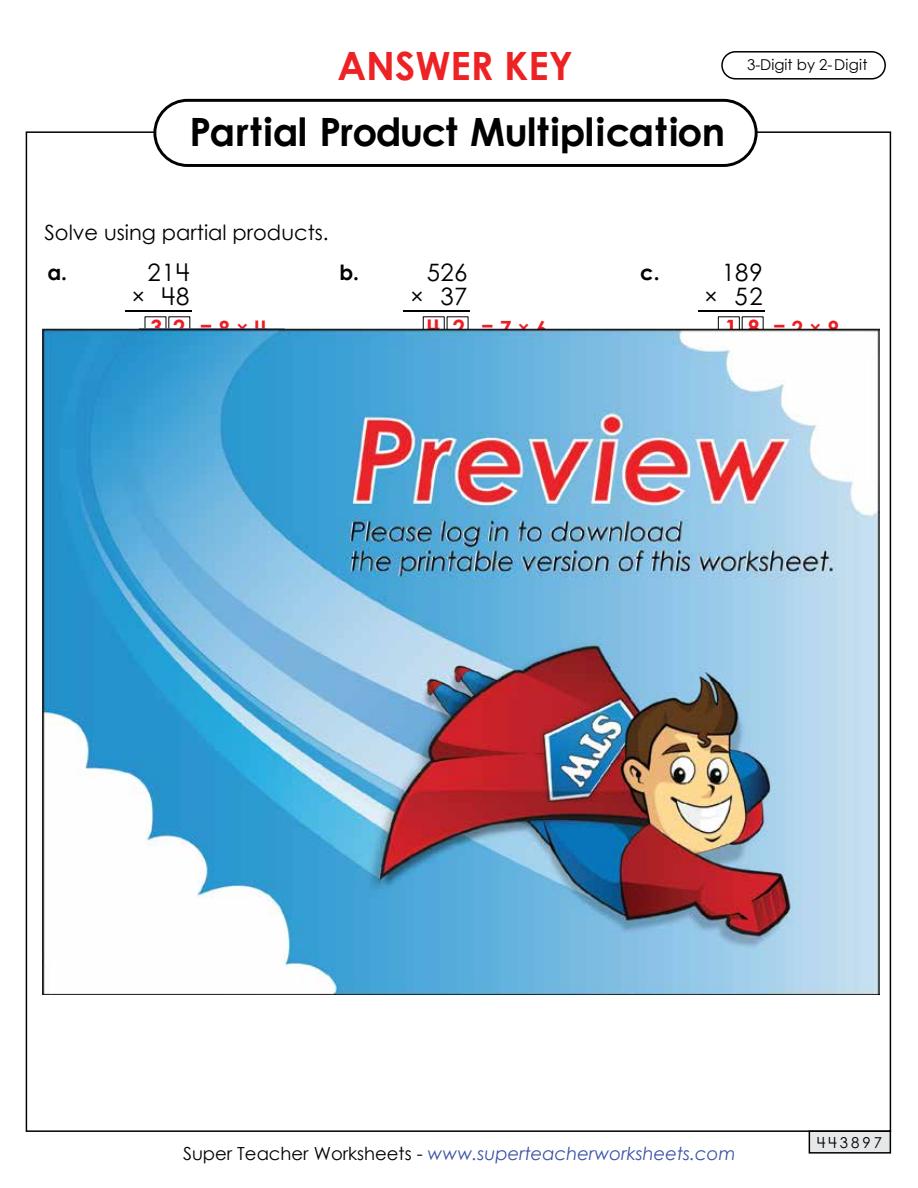
<style>
.page{position:relative;width:918px;height:1188px;background:#fff}
.page>*{position:absolute;margin:0;border:0;box-sizing:border-box;transform-origin:0 0}
.t1{font:700 39px "Century Gothic 2";letter-spacing:-.02em;color:#010101}
.t2{font:700 39px "Century Gothic 2";color:#ed2224}
.t3{font:24px/24px "Century STW4";letter-spacing:.04em;color:#010101;text-align:right}
.t4{font:700 22.5px "Century STW4";color:#ed1d24}
.t5{font:21px "Century Gothic 2";color:#010101}
.t6{font:700 21px "Century STW4";color:#ed1d24}
.t7{font:700 21px "Century STW4";color:#010101}
.t8{font:italic 18px "Century Gothic 2";color:#3a53a4}
.t9{font:15px "Century Gothic 2";color:#010101}
.t10{font:15px "Century STW4";letter-spacing:.2em;color:#010101}
.s1{font-style:normal;color:#010101}
</style>
<div class="page">
<div style="left:721px;top:51px;width:165px;height:29px;border:2px solid #010101;border-radius:14px"></div>
<div style="left:809px;top:1130px;width:82px;height:24px;background:#e6e7e8;border:2px solid #010101"></div>
<div style="left:153px;top:99px;width:605px;height:68px;border:3px solid #010101;border-radius:33px"></div>
<hr style="left:125px;top:310px;width:67px;height:2px;background:#010101">
<hr style="left:403px;top:310px;width:67px;height:2px;background:#010101">
<hr style="left:698px;top:310px;width:67px;height:2px;background:#010101">
<div style="left:718px;top:317px;width:22px;height:25px;border:1px solid #010101"></div>
<img style="left:42px;top:328px;width:838px;height:667px">
<h1 class="t2" style="left:337px;top:36px;width:237px">ANSWER KEY</h1>
<h1 class="t1" style="left:189px;top:102px;width:537px">Partial Product Multiplication</h1>
<p class="t9" style="left:747px;top:54px;width:122px">3-Digit by 2-Digit</p>
<p class="t5" style="left:45px;top:217px;width:286px">Solve using partial products.</p>
<h2 class="t3" style="left:131px;top:259px;width:60px">214 × 48</h2>
<h2 class="t3" style="left:410px;top:259px;width:59px">526 × 37</h2>
<h2 class="t3" style="left:704px;top:259px;width:60px">189 × 52</h2>
<p class="t7" style="left:47px;top:257px;width:21px">a.</p>
<p class="t7" style="left:339px;top:257px;width:21px">b.</p>
<p class="t7" style="left:640px;top:257px;width:21px">c.</p>
<p class="t4" style="left:150px;top:310px;width:37px">3 2</p>
<p class="t6" style="left:481px;top:312px;width:68px">= 7 × 6</p>
<p class="t4" style="left:427px;top:310px;width:40px">4 2</p>
<p class="t6" style="left:773px;top:312px;width:68px">= 2 × 9</p>
<p class="t4" style="left:725px;top:310px;width:37px">1 8</p>
<p class="t6" style="left:200px;top:312px;width:68px">= 8 × 4</p>
<p class="t8" style="left:183px;top:1141px;width:554px"><span class="s1">Super Teacher Worksheets -</span> www.superteacherworksheets.com</p>
<p class="t10" style="left:817px;top:1132px;width:66px">443897</p>
</div>
